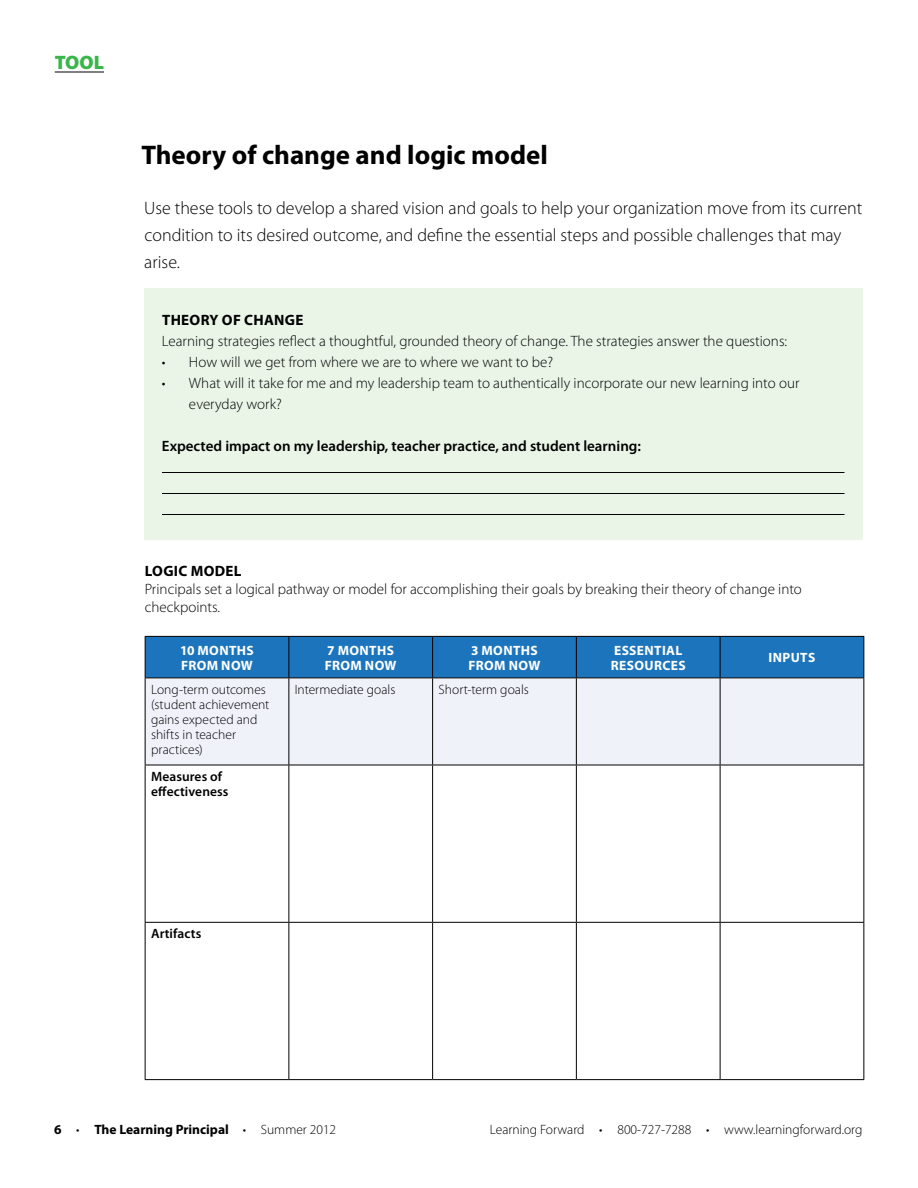
<style>
.page{position:relative;width:918px;height:1188px;background:#fff}
.page>*{position:absolute;margin:0;border:0;box-sizing:border-box;transform-origin:0 0}
.t1{font:700 27px "Myriad Pro";color:#000}
.t2{font:900 19.5px "Myriad Pro";color:#39b54a}
.t3{font:300 18px/27px "Myriad Pro";color:#000}
.t4{font:300 15px/18px "Myriad Pro";color:#000}
.t5{font:600 15px "Myriad Pro";color:#000}
.t6{font:700 15px "Myriad Pro";letter-spacing:.02em;color:#000}
.t7{font:300 13.5px/15px "Myriad Pro";color:#000}
.t8{font:700 13.5px/15px "Myriad Pro";letter-spacing:.03em;color:#fff}
.t9{font:700 13.5px "Myriad Pro";color:#000}
.t10{font:600 13.5px/15px "Myriad Pro";letter-spacing:.01em;color:#000}
.s1{font-weight:300}
</style>
<div class="page">
<hr style="left:55px;top:72px;width:49px;height:1px;background:#000">
<div style="left:146px;top:637px;width:717px;height:41px;background:#1c75bc"></div>
<div style="left:146px;top:679px;width:717px;height:86px;background:#f0f2fa"></div>
<hr style="left:145px;top:636px;width:144px;height:1px;background:#000">
<hr style="left:145px;top:637px;width:1px;height:41px;background:#000">
<hr style="left:289px;top:636px;width:144px;height:1px;background:#000">
<hr style="left:288px;top:637px;width:1px;height:41px;background:#000">
<hr style="left:433px;top:636px;width:143px;height:1px;background:#000">
<hr style="left:432px;top:637px;width:1px;height:41px;background:#000">
<hr style="left:576px;top:636px;width:144px;height:1px;background:#000">
<hr style="left:576px;top:637px;width:1px;height:41px;background:#000">
<hr style="left:720px;top:636px;width:144px;height:1px;background:#000">
<hr style="left:720px;top:637px;width:1px;height:41px;background:#000">
<hr style="left:863px;top:637px;width:1px;height:41px;background:#000">
<hr style="left:145px;top:678px;width:144px;height:1px;background:#000">
<hr style="left:145px;top:678px;width:1px;height:87px;background:#000">
<hr style="left:289px;top:678px;width:144px;height:1px;background:#000">
<hr style="left:288px;top:678px;width:1px;height:87px;background:#000">
<hr style="left:433px;top:678px;width:143px;height:1px;background:#000">
<hr style="left:432px;top:678px;width:1px;height:87px;background:#000">
<hr style="left:576px;top:678px;width:144px;height:1px;background:#000">
<hr style="left:576px;top:678px;width:1px;height:87px;background:#000">
<hr style="left:720px;top:678px;width:144px;height:1px;background:#000">
<hr style="left:720px;top:678px;width:1px;height:87px;background:#000">
<hr style="left:863px;top:678px;width:1px;height:87px;background:#000">
<hr style="left:145px;top:765px;width:144px;height:1px;background:#000">
<hr style="left:145px;top:765px;width:1px;height:157px;background:#000">
<hr style="left:289px;top:765px;width:144px;height:1px;background:#000">
<hr style="left:288px;top:765px;width:1px;height:157px;background:#000">
<hr style="left:433px;top:765px;width:143px;height:1px;background:#000">
<hr style="left:432px;top:765px;width:1px;height:157px;background:#000">
<hr style="left:576px;top:765px;width:144px;height:1px;background:#000">
<hr style="left:576px;top:765px;width:1px;height:157px;background:#000">
<hr style="left:720px;top:765px;width:144px;height:1px;background:#000">
<hr style="left:720px;top:765px;width:1px;height:157px;background:#000">
<hr style="left:863px;top:765px;width:1px;height:157px;background:#000">
<hr style="left:145px;top:922px;width:144px;height:1px;background:#000">
<hr style="left:145px;top:923px;width:1px;height:156px;background:#000">
<hr style="left:289px;top:922px;width:144px;height:1px;background:#000">
<hr style="left:288px;top:923px;width:1px;height:156px;background:#000">
<hr style="left:433px;top:922px;width:143px;height:1px;background:#000">
<hr style="left:432px;top:923px;width:1px;height:156px;background:#000">
<hr style="left:576px;top:922px;width:144px;height:1px;background:#000">
<hr style="left:576px;top:923px;width:1px;height:156px;background:#000">
<hr style="left:720px;top:922px;width:144px;height:1px;background:#000">
<hr style="left:720px;top:923px;width:1px;height:156px;background:#000">
<hr style="left:863px;top:923px;width:1px;height:156px;background:#000">
<hr style="left:145px;top:1079px;width:144px;height:1px;background:#000">
<hr style="left:289px;top:1079px;width:144px;height:1px;background:#000">
<hr style="left:433px;top:1079px;width:143px;height:1px;background:#000">
<hr style="left:576px;top:1079px;width:144px;height:1px;background:#000">
<hr style="left:720px;top:1079px;width:144px;height:1px;background:#000">
<div style="left:144px;top:288px;width:718px;height:252px;background:#eaf5e8"></div>
<hr style="left:162px;top:472px;width:682px;height:1px;background:#000">
<hr style="left:162px;top:493px;width:682px;height:1px;background:#000">
<hr style="left:162px;top:514px;width:682px;height:1px;background:#000">
<h2 class="t2" style="left:55px;top:49px;width:49px">TOOL</h2>
<h1 class="t1" style="left:141px;top:138px;width:408px">THEORY OF CHANGE AND LOGIC MODEL</h1>
<p class="t3" style="left:144px;top:194px;width:720px">Use these tools to develop a shared vision and goals to help your organization move from its current condition to its desired outcome, and define the essential steps and possible challenges that may arise.</p>
<p class="t6" style="left:162px;top:310px;width:143px">THEORY OF CHANGE</p>
<p class="t4" style="left:162px;top:332px;width:627px">Learning strategies reflect a thoughtful, grounded theory of change. The strategies answer the questions:</p>
<p class="t4" style="left:162px;top:353px;width:393px">• How will we get from where we are to where we want to be?</p>
<p class="t4" style="left:189px;top:372px;width:612px;line-height:21px;text-indent:-27px">• What will it take for me and my leadership team to authentically incorporate our new learning into our everyday work?</p>
<p class="t5" style="left:162px;top:437px;width:481px">Expected impact on my leadership, teacher practice, and student learning:</p>
<p class="t6" style="left:145px;top:561px;width:95px">LOGIC MODEL</p>
<p class="t4" style="left:145px;top:580px;width:659px">Principals set a logical pathway or model for accomplishing their goals by breaking their theory of change into checkpoints.</p>
<p class="t8" style="left:180px;top:642px;width:74px">10 MONTHS<br>FROM NOW</p>
<p class="t8" style="left:325px;top:642px;width:73px">7 MONTHS<br>FROM NOW</p>
<p class="t8" style="left:469px;top:642px;width:73px">3 MONTHS<br>FROM NOW</p>
<p class="t8" style="left:611px;top:642px;width:75px">ESSENTIAL<br>RESOURCES</p>
<p class="t8" style="left:769px;top:650px;width:40px">INPUTS</p>
<p class="t7" style="left:151px;top:682px;width:120px">Long-term outcomes (student achievement gains expected and shifts in teacher practices)</p>
<p class="t7" style="left:295px;top:682px;width:102px">Intermediate goals</p>
<p class="t7" style="left:439px;top:682px;width:92px">Short-term goals</p>
<p class="t10" style="left:151px;top:769px;width:79px">Measures of effectiveness</p>
<p class="t10" style="left:151px;top:926px;width:52px">Artifacts</p>
<p class="t9" style="left:54px;top:1121px;width:284px">6 <span class="s1">•</span> THE LEARNING PRINCIPAL <span class="s1">• Summer 2012</span></p>
<p class="t7" style="left:490px;top:1122px;width:374px">Learning Forward • 800-727-7288 • www.learningforward.org</p>
</div>
